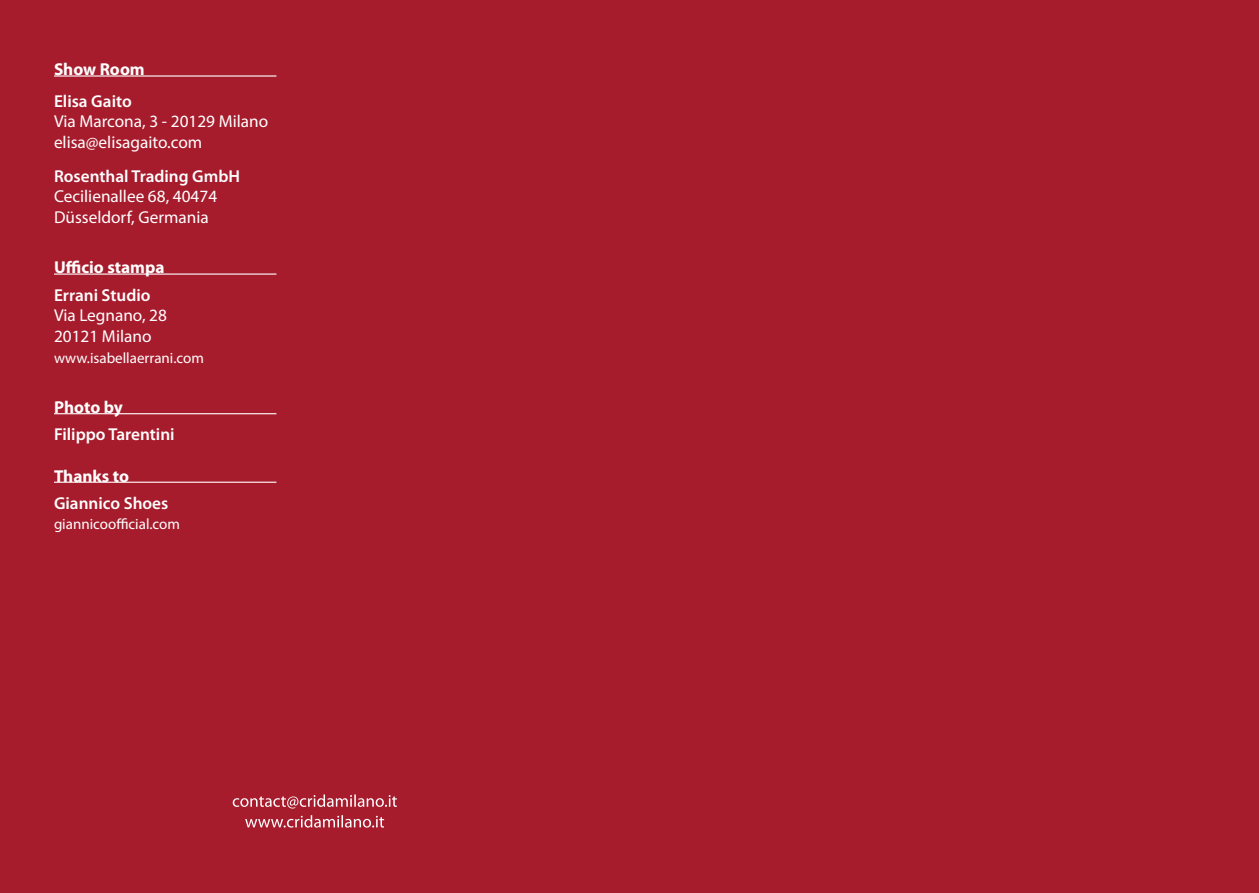
<style>
.page{position:relative;width:1259px;height:893px;background:#a71c2d}
.page>*{position:absolute;margin:0;border:0;box-sizing:border-box;transform-origin:0 0}
.t1{font:17.25px/20.7px "Myriad Pro";color:#fff}
.t2{font:600 17.25px "Myriad Pro";color:#fff}
.t3{font:700 17.25px "Myriad Pro";color:#fff}
.t4{font:15px "Myriad Pro";color:#fff}
</style>
<div class="page">
<hr style="left:54px;top:75px;width:222px;height:2px;background:#fff">
<hr style="left:54px;top:273px;width:222px;height:2px;background:#fff">
<hr style="left:54px;top:413px;width:222px;height:1px;background:#fff">
<hr style="left:54px;top:482px;width:222px;height:1px;background:#fff">
<svg style="left:245px;top:815px;width:139px;height:13px"></svg>
<svg style="left:233px;top:794px;width:164px;height:14px"></svg>
<p class="t3" style="left:54px;top:58px;width:92px">Show Room</p>
<p class="t2" style="left:54px;top:90px;width:79px">Elisa Gaito</p>
<p class="t1" style="left:54px;top:111px;width:216px">Via Marcona, 3 - 20129 Milano elisa@elisagaito.com</p>
<p class="t2" style="left:54px;top:165px;width:188px">Rosenthal Trading GmbH</p>
<p class="t1" style="left:54px;top:186px;width:165px">Cecilienallee 68, 40474<br>Düsseldorf, Germania</p>
<p class="t3" style="left:54px;top:256px;width:112px">Ufficio stampa</p>
<p class="t2" style="left:54px;top:284px;width:98px">Errani Studio</p>
<p class="t1" style="left:54px;top:305px;width:114px">Via Legnano, 28<br>20121 Milano</p>
<p class="t4" style="left:54px;top:348px;width:151px">www.isabellaerrani.com</p>
<p class="t3" style="left:54px;top:396px;width:70px">Photo by</p>
<p class="t2" style="left:54px;top:423px;width:122px">Filippo Tarentini</p>
<p class="t3" style="left:54px;top:465px;width:77px">Thanks to</p>
<p class="t2" style="left:54px;top:492px;width:116px">Giannico Shoes</p>
<p class="t4" style="left:54px;top:515px;width:127px">giannicoofficial.com</p>
</div>
